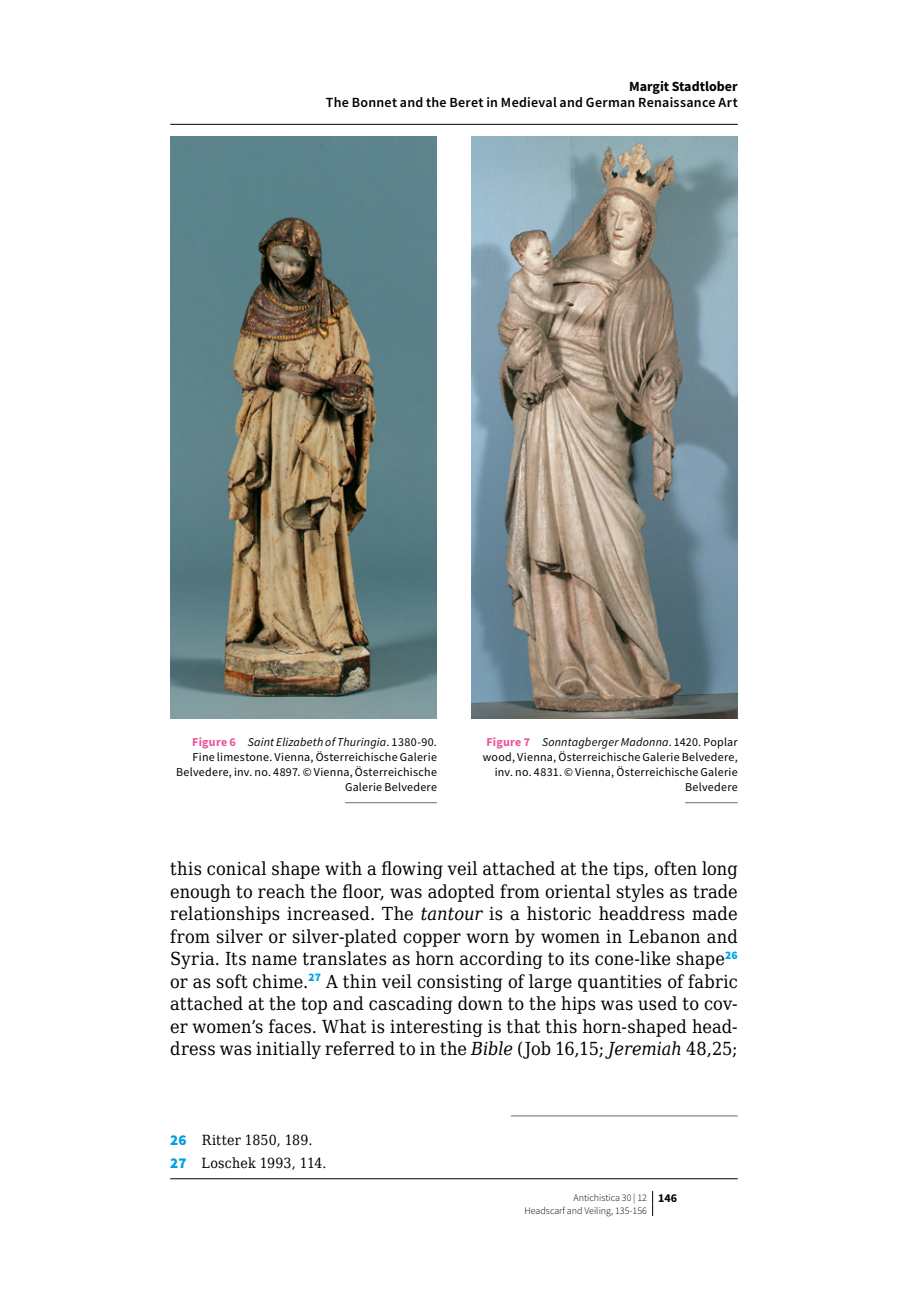
<style>
.page{position:relative;width:908px;height:1304px;background:#fff}
.page>*{position:absolute;margin:0;border:0;box-sizing:border-box;transform-origin:0 0}
.t1{font:18px/22.4px "DejaVu Serif Condensed";letter-spacing:.015em;color:#000;text-align:justify}
.t2{font:600 14px "Source Sans Pro";letter-spacing:.02em;color:#000}
.t3{font:14px/23.2px "DejaVu Serif Condensed";letter-spacing:.01em;color:#000}
.t4{font:700 14px "Source Sans Pro";color:#000}
.t5{font:12px/15px "Source Sans Pro";letter-spacing:.02em;color:#000;text-align:right}
.t6{font:300 10px/12.4px "Source Sans Pro";color:#000}
.s1{font-weight:700;color:#ea5297}
.s2{font-style:italic}
.s3{font-family:"Source Sans Pro";font-weight:900;font-size:15px;color:#009fe3}
.s4{font-weight:700;font-size:12px}
</style>
<div class="page">
<svg style="left:652px;top:1191px;width:1px;height:25px"></svg>
<img style="left:170px;top:136px;width:267px;height:583px">
<hr style="left:345px;top:802px;width:92px;height:1px;background:#706f6f">
<hr style="left:510px;top:1116px;width:227px;height:1px;background:#706f6f">
<img style="left:471px;top:136px;width:266px;height:583px">
<hr style="left:684px;top:802px;width:53px;height:1px;background:#706f6f">
<hr style="left:170px;top:124px;width:567px;height:1px;background:#000">
<hr style="left:170px;top:1178px;width:567px;height:1px;background:#000">
<p class="t4" style="left:628px;top:77px;width:110px">Margit Stadtlober</p>
<p class="t2" style="left:325px;top:94px;width:413px">The Bonnet and the Beret in Medieval and German Renaissance Art</p>
<p class="t5" style="left:176px;top:735px;width:262px"><span class="s1">Figure 6</span> <span class="s2">Saint Elizabeth of Thuringia</span>. 1380-90.<br>Fine limestone. Vienna, Österreichische Galerie Belvedere, inv. no. 4897. © Vienna, Österreichische Galerie Belvedere</p>
<p class="t5" style="left:482px;top:735px;width:256px"><span class="s1">Figure 7</span> <span class="s2">Sonntagberger Madonna</span>. 1420. Poplar wood, Vienna, Österreichische Galerie Belvedere, inv. no. 4831. © Vienna, Österreichische Galerie Belvedere</p>
<p class="t1" style="left:170px;top:857px;width:568px">this conical shape with a flowing veil attached at the tips, often long enough to reach the floor, was adopted from oriental styles as trade relationships increased. The <span class="s2">tantour</span> is a historic headdress made from silver or silver-plated copper worn by women in Lebanon and Syria. Its name translates as horn according to its cone-like shape<sup>26 </sup>or as soft chime.<sup>27</sup> A thin veil consisting of large quantities of fabric attached at the top and cascading down to the hips was used to cov&shy;er women’s faces. What is interesting is that this horn-shaped head&shy;dress was initially referred to in the <span class="s2">Bible</span> (Job 16,15; <span class="s2">Jeremiah</span> 48,25;</p>
<p class="t3" style="left:170px;top:1128px;width:158px"><span class="s3">26</span> Ritter 1850, 189.<br><span class="s3">27</span> Loschek 1993, 114.</p>
<p class="t6" style="left:524px;top:1191px;width:154px;text-indent:49px">Antichistica 30 | 12 <span class="s4">146<br></span>Headscarf and Veiling, 135-156</p>
</div>
